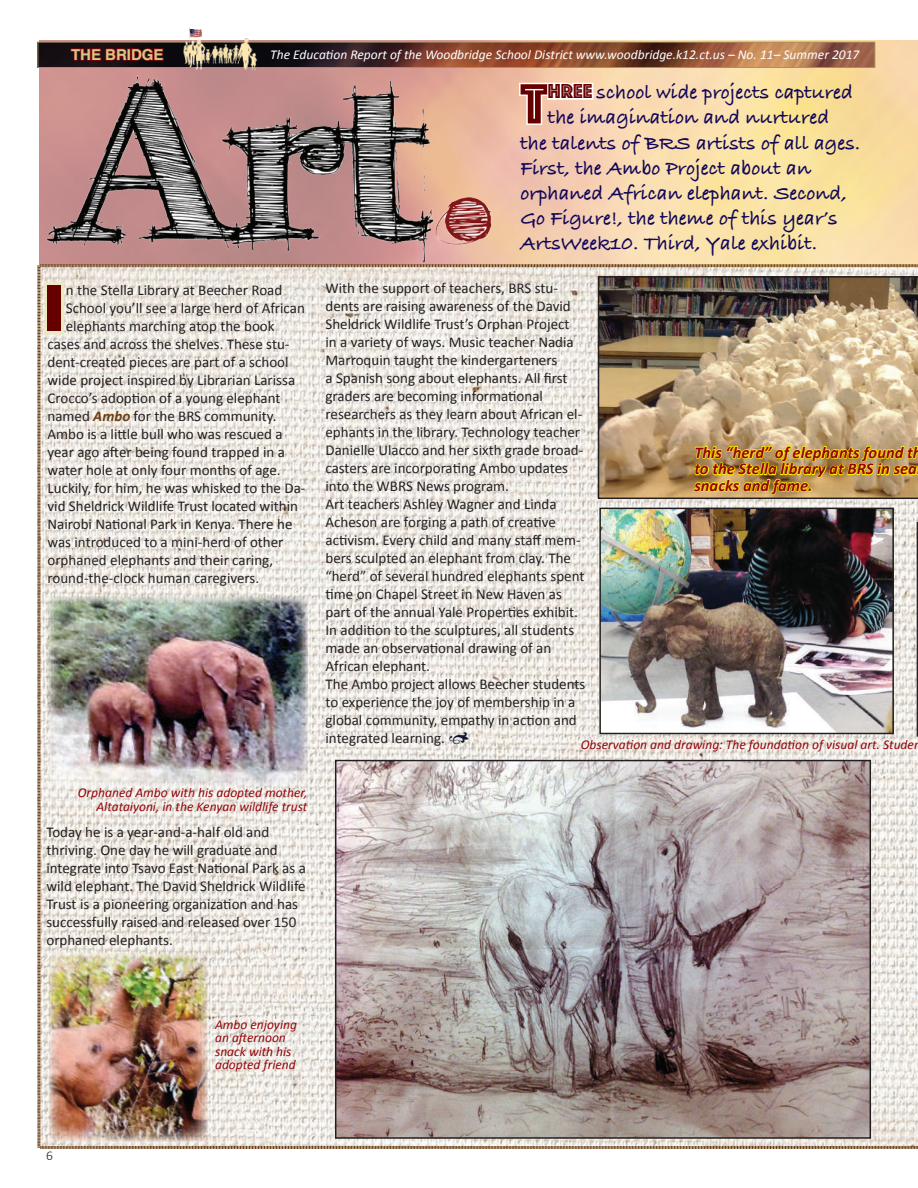
<style>
.page{position:relative;width:918px;height:1188px;background:#fff}
.page>*{position:absolute;margin:0;border:0;box-sizing:border-box;transform-origin:0 0}
.t1{font:69px "Bauhaus 93";color:#600}
.t2{font:58.8px "Phosphate Inline";color:#600}
.t3{font:700 21px "Bradley Hand ITCTT";color:#110658}
.t4{font:italic 700 16.5px/16.5px "Calibri";color:#940408}
.t5{font:15px/18px "Calibri";color:#231f20}
.t6{font:700 15px "Helvetica";color:#d5c889}
.t7{font:italic 13.5px/13.5px "Calibri";color:#940408;text-align:right}
.t8{font:italic 13.5px "Calibri";color:#fff}
.t9{font:300 13.5px "Calibri";color:#231f20}
.s1{font-weight:700;font-style:italic;color:#6a3f15}
.s2{font-family:"Phosphate Inline";font-weight:400;color:#600}
</style>
<div class="page">
<img style="left:40px;top:44px;width:833px;height:22px">
<div style="left:38px;top:42px;width:837px;height:26px;border:1px solid #a4925f"></div>
<svg style="left:70px;top:47px;width:94px;height:15px"></svg>
<img style="left:189px;top:27px;width:18px;height:15px">
<img style="left:183px;top:38px;width:22px;height:32px">
<img style="left:200px;top:42px;width:34px;height:25px">
<img style="left:234px;top:38px;width:25px;height:33px">
<img style="left:40px;top:71px;width:460px;height:193px">
<svg style="left:518px;top:81px;width:77px;height:45px"></svg>
<img style="left:37px;top:264px;width:881px;height:885px">
<p class="t6" style="left:71px;top:43px;width:94px">THE BRIDGE</p>
<p class="t8" style="left:270px;top:45px;width:591px">The Education Report of the Woodbridge School District www.woodbridge.k12.ct.us – No. 11– Summer 2017</p>
<h1 class="t1" style="left:43px;top:269px;width:24px">I</h1>
<p class="t5" style="left:66px;top:281px;width:218px">n the Stella Library at Beecher Road</p>
<p class="t5" style="left:66px;top:299px;width:241px">School you’ll see a large herd of African</p>
<p class="t5" style="left:66px;top:317px;width:210px">elephants marching atop the book</p>
<p class="t5" style="left:48px;top:335px;width:243px">cases and across the shelves. These stu-</p>
<p class="t5" style="left:48px;top:353px;width:243px">dent-created pieces are part of a school</p>
<p class="t5" style="left:48px;top:371px;width:249px">wide project inspired by Librarian Larissa</p>
<p class="t5" style="left:48px;top:389px;width:235px">Crocco’s adoption of a young elephant</p>
<p class="t5" style="left:48px;top:407px;width:230px">named <span class="s1">Ambo</span> for the BRS community.</p>
<p class="t5" style="left:48px;top:425px;width:237px">Ambo is a little bull who was rescued a</p>
<p class="t5" style="left:48px;top:443px;width:239px">year ago after being found trapped in a</p>
<p class="t5" style="left:48px;top:461px;width:235px">water hole at only four months of age.</p>
<p class="t5" style="left:48px;top:479px;width:259px">Luckily, for him, he was whisked to the Da-</p>
<p class="t5" style="left:48px;top:497px;width:252px">vid Sheldrick Wildlife Trust located within</p>
<p class="t5" style="left:48px;top:515px;width:246px">Nairobi National Park in Kenya. There he</p>
<p class="t5" style="left:48px;top:533px;width:238px">was introduced to a mini-herd of other</p>
<p class="t5" style="left:48px;top:551px;width:227px">orphaned elephants and their caring,</p>
<p class="t5" style="left:48px;top:569px;width:213px">round-the-clock human caregivers.</p>
<p class="t7" style="left:78px;top:786px;width:231px">Orphaned Ambo with his adopted mother,<br>Altataiyoni, in the Kenyan wildlife trust</p>
<p class="t5" style="left:46px;top:823px;width:261px">Today he is a year-and-a-half old and thriving. One day he will graduate and integrate into Tsavo East National Park as a wild elephant. The David Sheldrick Wildlife Trust is a pioneering organization and has successfully raised and released over 150 orphaned elephants.</p>
<h2 class="t2" style="left:521px;top:62px;width:29px">T</h2>
<h3 class="t3" style="left:548px;top:76px;width:307px"><span class="s2">HREE</span> school wide projects captured</h3>
<h3 class="t3" style="left:548px;top:102px;width:283px">the imagination and nurtured</h3>
<h3 class="t3" style="left:521px;top:127px;width:341px">the talents of BRS artists of all ages.</h3>
<h3 class="t3" style="left:521px;top:152px;width:292px">First, the Ambo Project about an</h3>
<h3 class="t3" style="left:521px;top:177px;width:328px">orphaned African elephant. Second,</h3>
<h3 class="t3" style="left:521px;top:202px;width:319px">Go Figure!, the theme of this year’s</h3>
<h3 class="t3" style="left:521px;top:228px;width:298px">ArtsWeek10. Third, Yale exhibit.</h3>
<p class="t5" style="left:326px;top:279px;width:261px">With the support of teachers, BRS stu&shy;dents are raising awareness of the David Sheldrick Wildlife Trust’s Orphan Project<br>in a variety of ways. Music teacher Nadia Marroquin taught the kindergarteners<br>a Spanish song about elephants. All first graders are becoming informational researchers as they learn about African el&shy;ephants in the library. Technology teacher Danielle Ulacco and her sixth grade broad&shy;casters are incorporating Ambo updates into the WBRS News program.<br>Art teachers Ashley Wagner and Linda Acheson are forging a path of creative activism. Every child and many staff mem&shy;bers sculpted an elephant from clay. The “herd” of several hundred elephants spent time on Chapel Street in New Haven as part of the annual Yale Properties exhibit.<br>In addition to the sculptures, all students made an observational drawing of an African elephant.<br>The Ambo project allows Beecher students to experience the joy of membership in a global community, empathy in action and integrated learning.</p>
<p class="t4" style="left:694px;top:444px;width:229px">This “herd” of elephants found th to the Stella library at BRS in sea snacks and fame.</p>
<p class="t7" style="left:581px;top:737px;width:342px">Observation and drawing: The foundation of visual art. Studen</p>
<p class="t7" style="left:215px;top:1017px;width:83px;text-align:left">Ambo enjoying an afternoon snack with his adopted friend</p>
<p class="t9" style="left:46px;top:1147px;width:8px">6</p>
</div>
